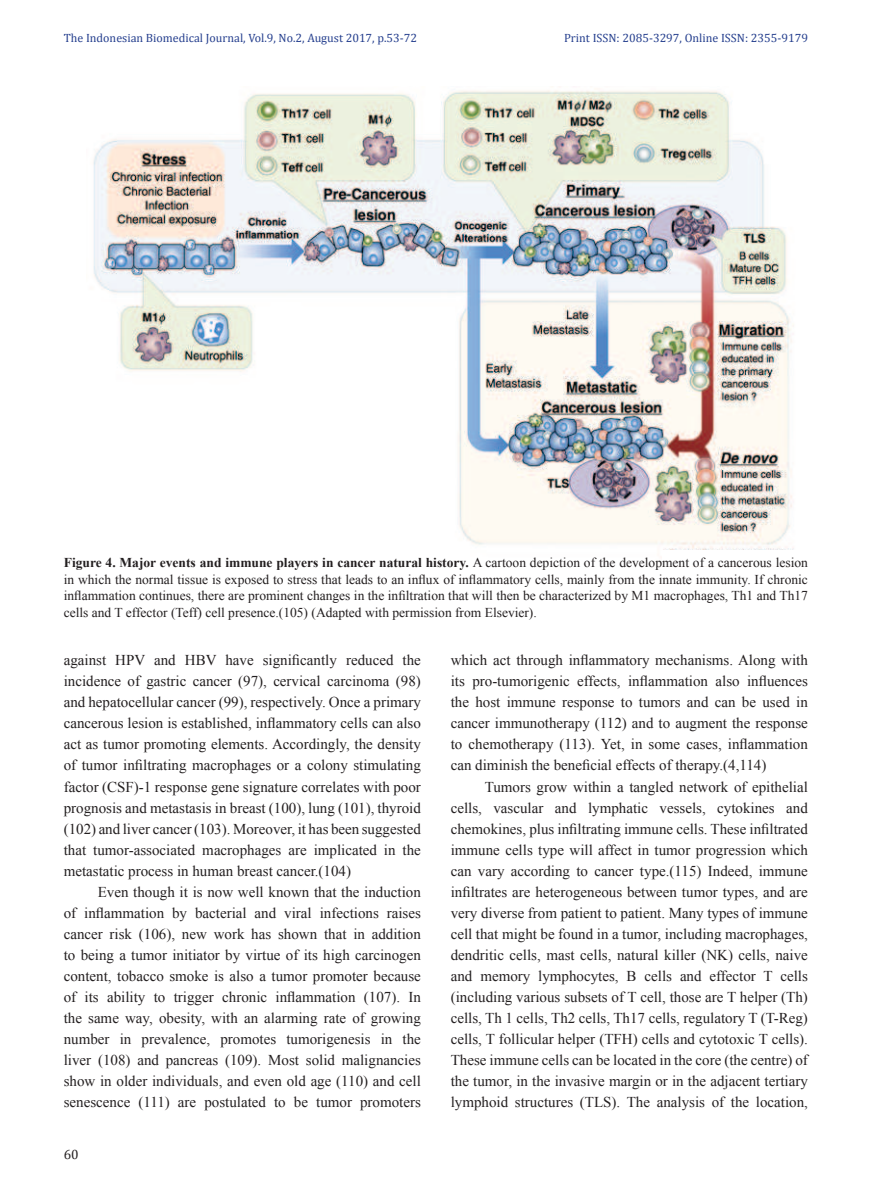
<style>
.page{position:relative;width:893px;height:1191px;background:#fff}
.page>*{position:absolute;margin:0;border:0;box-sizing:border-box;transform-origin:0 0}
.t1{font:15px/21px "Times New Roman";color:#231f20;text-align:justify}
.t2{font:13.5px/16.5px "Times New Roman";color:#231f20;text-align:justify}
.t3{font:13.5px "Cambria";color:#231f20}
.t4{font:12px "Cambria";color:#253f8e}
.s1{font-weight:700}
</style>
<div class="page">
<img style="left:93px;top:90px;width:701px;height:460px">
<p class="t4" style="left:64px;top:34px;width:355px">The Indonesian Biomedical Journal, Vol.9, No.2, August 2017, p.53-72</p>
<p class="t4" style="left:564px;top:34px;width:245px">Print ISSN: 2085-3297, Online ISSN: 2355-9179</p>
<p class="t2" style="left:64px;top:555px;width:746px"><span class="s1">Figure 4. Major events and immune players in cancer natural history.</span> A cartoon depiction of the development of a cancerous lesion in which the normal tissue is exposed to stress that leads to an influx of inflammatory cells, mainly from the innate immunity. If chronic inflammation continues, there are prominent changes in the infiltration that will then be characterized by M1 macrophages, Th1 and Th17 cells and T effector (Teff) cell presence.(105) (Adapted with permission from Elsevier).</p>
<p class="t1" style="left:64px;top:649px;width:359px">against HPV and HBV have significantly reduced the incidence of gastric cancer (97), cervical carcinoma (98) and hepatocellular cancer (99), respectively. Once a primary cancerous lesion is established, inflammatory cells can also act as tumor promoting elements. Accordingly, the density of tumor infiltrating macrophages or a colony stimulating factor (CSF)-1 response gene signature correlates with poor prognosis and metastasis in breast (100), lung (101), thyroid (102) and liver cancer (103). Moreover, it has been suggested that tumor-associated macrophages are implicated in the metastatic process in human breast cancer.(104)</p>
<p class="t1" style="left:64px;top:882px;width:359px;text-indent:34px">Even though it is now well known that the induction of inflammation by bacterial and viral infections raises cancer risk (106), new work has shown that in addition to being a tumor initiator by virtue of its high carcinogen content, tobacco smoke is also a tumor promoter because of its ability to trigger chronic inflammation (107). In the same way, obesity, with an alarming rate of growing number in prevalence, promotes tumorigenesis in the liver (108) and pancreas (109). Most solid malignancies show in older individuals, and even old age (110) and cell senescence (111) are postulated to be tumor promoters</p>
<p class="t3" style="left:64px;top:1146px;width:16px">60</p>
<p class="t1" style="left:451px;top:649px;width:359px">which act through inflammatory mechanisms. Along with its pro-tumorigenic effects, inflammation also influences the host immune response to tumors and can be used in cancer immunotherapy (112) and to augment the response to chemotherapy (113). Yet, in some cases, inflammation can diminish the beneficial effects of therapy.(4,114)</p>
<p class="t1" style="left:451px;top:777px;width:359px;text-indent:34px">Tumors grow within a tangled network of epithelial cells, vascular and lymphatic vessels, cytokines and chemokines, plus infiltrating immune cells. These infiltrated immune cells type will affect in tumor progression which can vary according to cancer type.(115) Indeed, immune infiltrates are heterogeneous between tumor types, and are very diverse from patient to patient. Many types of immune cell that might be found in a tumor, including macrophages, dendritic cells, mast cells, natural killer (NK) cells, naive and memory lymphocytes, B cells and effector T cells (including various subsets of T cell, those are T helper (Th) cells, Th 1 cells, Th2 cells, Th17 cells, regulatory T (T-Reg) cells, T follicular helper (TFH) cells and cytotoxic T cells).<br>These immune cells can be located in the core (the centre) of the tumor, in the invasive margin or in the adjacent tertiary lymphoid structures (TLS). The analysis of the location,</p>
</div>
